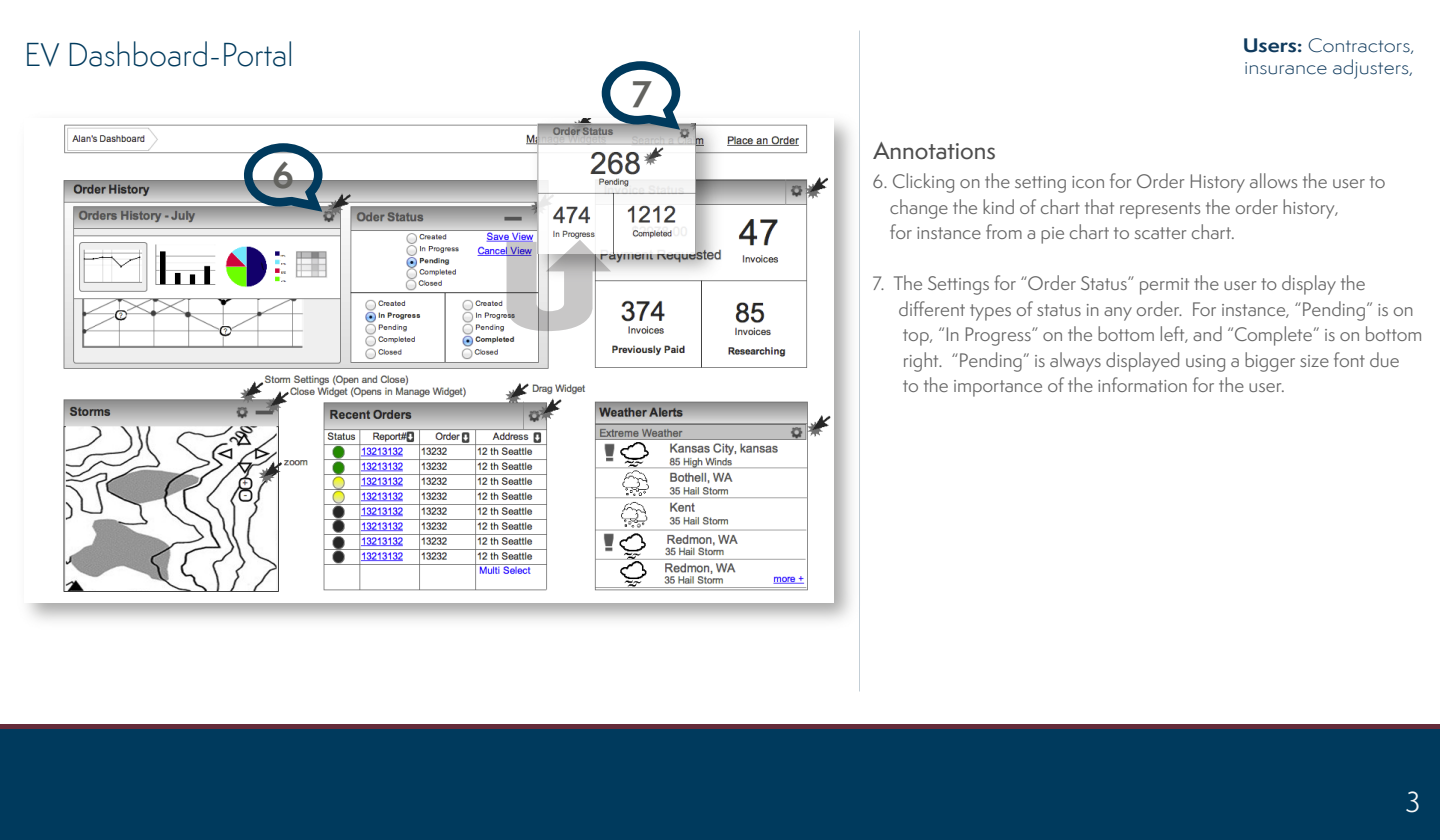
<style>
.page{position:relative;width:1440px;height:840px;background:#fff}
.page>*{position:absolute;margin:0;border:0;box-sizing:border-box;transform-origin:0 0}
.t1{font:700 34.5px "Semplicita Pro";color:#63635f}
.t2{font:300 30.3px "Semplicita Pro";color:#003a5d}
.t3{font:27px "Semplicita Pro";color:#f9f9f9}
.t4{font:500 22.5px "Semplicita Pro";color:#4d4d4d}
.t5{font:18px/25.5px "Semplicita Pro";color:#666}
.t6{font:300 18px "Semplicita Pro";color:#0f3a5d;scale:1.14 1}
.s1{font-weight:700}
</style>
<div class="page">
<div style="left:0;top:724px;width:1440px;height:8px;background:#652b39"></div>
<div style="left:0;top:729px;width:1440px;height:111px;background:#003a5d"></div>
<img style="left:63px;top:124px;width:768px;height:468px">
<svg style="left:244px;top:143px;width:79px;height:69px"></svg>
<img style="left:525px;top:115px;width:204px;height:171px">
<img style="left:537px;top:123px;width:158px;height:131px">
<svg style="left:602px;top:61px;width:78px;height:69px"></svg>
<svg style="left:507px;top:240px;width:104px;height:91px"></svg>
<h2 class="t2" style="left:24px;top:35px;width:271px">EV Dashboard-Portal</h2>
<h1 class="t1" style="left:272px;top:152px;width:24px">6</h1>
<h1 class="t1" style="left:632px;top:71px;width:22px">7</h1>
<p class="t6" style="left:1243px;top:34px;width:152px"><span class="s1">Users:</span> Contractors,</p>
<p class="t6" style="left:1244px;top:56px;width:150px">insurance adjusters,</p>
<p class="t4" style="left:873px;top:136px;width:124px">Annotations</p>
<p class="t5" style="left:890px;top:169px;width:497px;text-indent:-17px">6. Clicking on the setting icon for Order History allows the user to change the kind of chart that represents the order history,<br>for instance from a pie chart to scatter chart.</p>
<p class="t5" style="left:899px;top:271px;width:525px;text-indent:-26px">7. The Settings for “Order Status” permit the user to display the different types of status in any order. For instance, “Pending” is on top, “In Progress” on the bottom left, and “Complete” is on bottom right. “Pending” is always displayed using a bigger size font due<br>to the importance of the information for the user.</p>
<h3 class="t3" style="left:1406px;top:784px;width:17px">3</h3>
</div>
